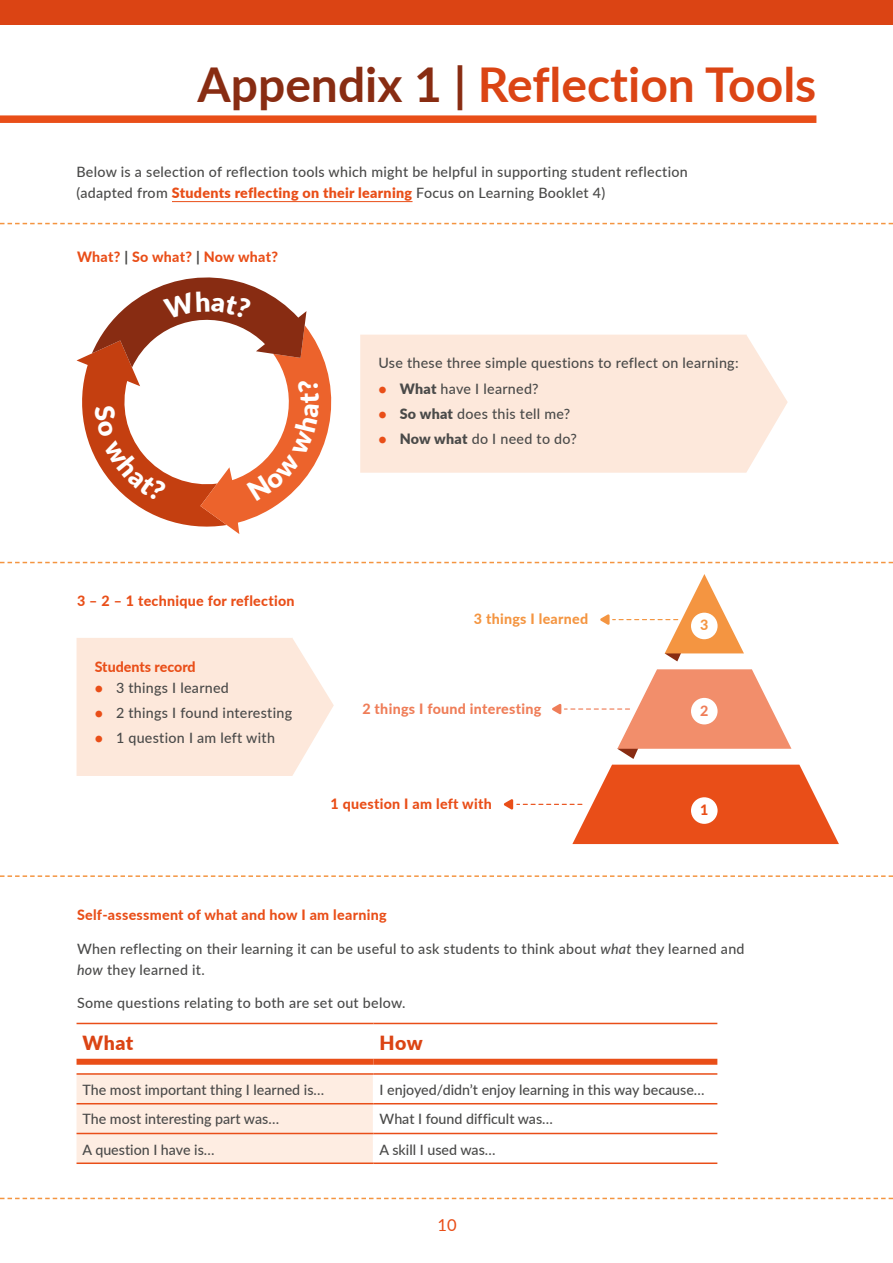
<style>
.page{position:relative;width:893px;height:1263px;background:#fff}
.page>*{position:absolute;margin:0;border:0;box-sizing:border-box;transform-origin:0 0}
.t1{font:700 48px "Lato";color:#db4414}
.t2{font:900 19.5px "Lato";letter-spacing:.02em;color:#db4414}
.t3{font:16.5px "Lato";color:#e94e18}
.t4{font:500 14.25px/21px "Lato";letter-spacing:.02em;color:#4a4a49}
.t5{font:500 14.25px "Lato";color:#4a4a49}
.t6{font:800 14.25px "Lato";letter-spacing:.02em;color:#e94e18}
.t7{font:800 14.25px "Lato";letter-spacing:.02em;color:#ef7d58}
.t8{font:800 14.25px "Lato";letter-spacing:.02em;color:#f49541}
.t9{font:800 14.25px "Lato";color:#e94e18}
.s1{color:#882c12}
.s2{font-weight:900;color:#e94e18}
.s3{color:#4a4a49}
.s4{font-weight:800;color:#e94e18}
.s5{font-weight:900}
.s6{font-style:italic}
</style>
<div class="page">
<div style="left:360px;top:335px;width:428px;height:138px;background:#fde8db"></div>
<svg style="left:77px;top:638px;width:257px;height:138px;background:#fde9dd"></svg>
<hr style="left:172px;top:201px;width:240px;height:1px;background:#e94e18">
<div style="left:0;top:115px;width:816px;height:8px;background:#e94e18"></div>
<svg style="left:0;top:562px;width:893px;height:1px"></svg>
<svg style="left:0;top:875px;width:893px;height:2px"></svg>
<svg style="left:0;top:1198px;width:893px;height:1px"></svg>
<svg style="left:0;top:223px;width:893px;height:1px"></svg>
<div style="left:0;top:0;width:893px;height:25px;background:#db4414"></div>
<svg style="left:600px;top:574px;width:144px;height:87px"></svg>
<svg style="left:552px;top:669px;width:239px;height:90px"></svg>
<svg style="left:504px;top:765px;width:335px;height:79px"></svg>
<div style="left:691px;top:613px;width:27px;height:26px;background:#fff;border-radius:50%"></div>
<div style="left:691px;top:698px;width:27px;height:26px;background:#fff;border-radius:50%"></div>
<div style="left:691px;top:797px;width:27px;height:27px;background:#fff;border-radius:50%"></div>
<svg style="left:77px;top:1024px;width:640px;height:138px"></svg>
<div style="left:77px;top:1059px;width:297px;height:6px;background:#e94e18"></div>
<div style="left:374px;top:1059px;width:343px;height:6px;background:#e94e18"></div>
<hr style="left:77px;top:1073px;width:297px;height:2px;background:#e94e18">
<hr style="left:374px;top:1073px;width:343px;height:2px;background:#e94e18">
<hr style="left:77px;top:1103px;width:297px;height:1px;background:#e94e18">
<hr style="left:374px;top:1103px;width:343px;height:1px;background:#e94e18">
<hr style="left:77px;top:1023px;width:297px;height:1px;background:#e94e18">
<hr style="left:374px;top:1023px;width:343px;height:1px;background:#e94e18">
<hr style="left:77px;top:1133px;width:297px;height:1px;background:#e94e18">
<hr style="left:374px;top:1133px;width:343px;height:1px;background:#e94e18">
<hr style="left:77px;top:1162px;width:297px;height:2px;background:#e94e18">
<hr style="left:374px;top:1162px;width:343px;height:2px;background:#e94e18">
<svg style="left:76px;top:277px;width:256px;height:257px"></svg>
<h1 class="t1" style="left:197px;top:50px;width:620px"><span class="s1">Appendix 1 |</span> Reflection Tools</h1>
<p class="t4" style="left:77px;top:161px;width:613px">Below is a selection of reflection tools which might be helpful in supporting student reflection (adapted from <span class="s2">Students reflecting on their learning</span> Focus on Learning Booklet 4)</p>
<p class="t6" style="left:77px;top:247px;width:203px">What? <span class="s3">|</span> So what? <span class="s3">|</span> Now what?</p>
<p class="t4" style="left:378px;top:352px;width:362px">Use these three simple questions to reflect on learning:</p>
<p class="t4" style="left:378px;top:377px;width:162px"><span class="s4">•</span> <span class="s5">What</span> have I learned?</p>
<p class="t4" style="left:378px;top:403px;width:193px"><span class="s4">•</span> <span class="s5">So what</span> does this tell me?</p>
<p class="t4" style="left:378px;top:428px;width:200px"><span class="s4">•</span> <span class="s5">Now what</span> do I need to do?</p>
<p class="t6" style="left:77px;top:590px;width:219px">3 – 2 – 1 technique for reflection</p>
<p class="t9" style="left:95px;top:656px;width:102px">Students record</p>
<p class="t4" style="left:95px;top:676px;width:136px"><span class="s4">•</span> 3 things I learned</p>
<p class="t4" style="left:95px;top:701px;width:199px"><span class="s4">•</span> 2 things I found interesting</p>
<p class="t4" style="left:95px;top:727px;width:182px"><span class="s4">•</span> 1 question I am left with</p>
<p class="t8" style="left:474px;top:608px;width:116px">3 things I learned</p>
<p class="t7" style="left:362px;top:698px;width:180px">2 things I found interesting</p>
<p class="t6" style="left:331px;top:793px;width:163px">1 question I am left with</p>
<p class="t8" style="left:700px;top:614px;width:10px">3</p>
<p class="t7" style="left:700px;top:700px;width:10px">2</p>
<p class="t6" style="left:700px;top:799px;width:10px">1</p>
<p class="t6" style="left:77px;top:904px;width:311px">Self-assessment of what and how I am learning</p>
<p class="t4" style="left:77px;top:937px;width:669px">When reflecting on their learning it can be useful to ask students to think about <span class="s6">what</span> they learned and <span class="s6">how</span> they learned it.</p>
<p class="t4" style="left:77px;top:992px;width:330px">Some questions relating to both are set out below.</p>
<h2 class="t2" style="left:83px;top:1028px;width:52px">What</h2>
<h2 class="t2" style="left:380px;top:1028px;width:45px">How</h2>
<p class="t5" style="left:83px;top:1079px;width:243px">The most important thing I learned is…</p>
<p class="t5" style="left:380px;top:1079px;width:327px">I enjoyed/didn’t enjoy learning in this way because…</p>
<p class="t5" style="left:83px;top:1109px;width:198px">The most interesting part was…</p>
<p class="t5" style="left:380px;top:1109px;width:175px">What I found difficult was…</p>
<p class="t5" style="left:83px;top:1139px;width:134px">A question I have is…</p>
<p class="t5" style="left:380px;top:1139px;width:118px">A skill I used was…</p>
<p class="t3" style="left:438px;top:1213px;width:21px">10</p>
</div>
